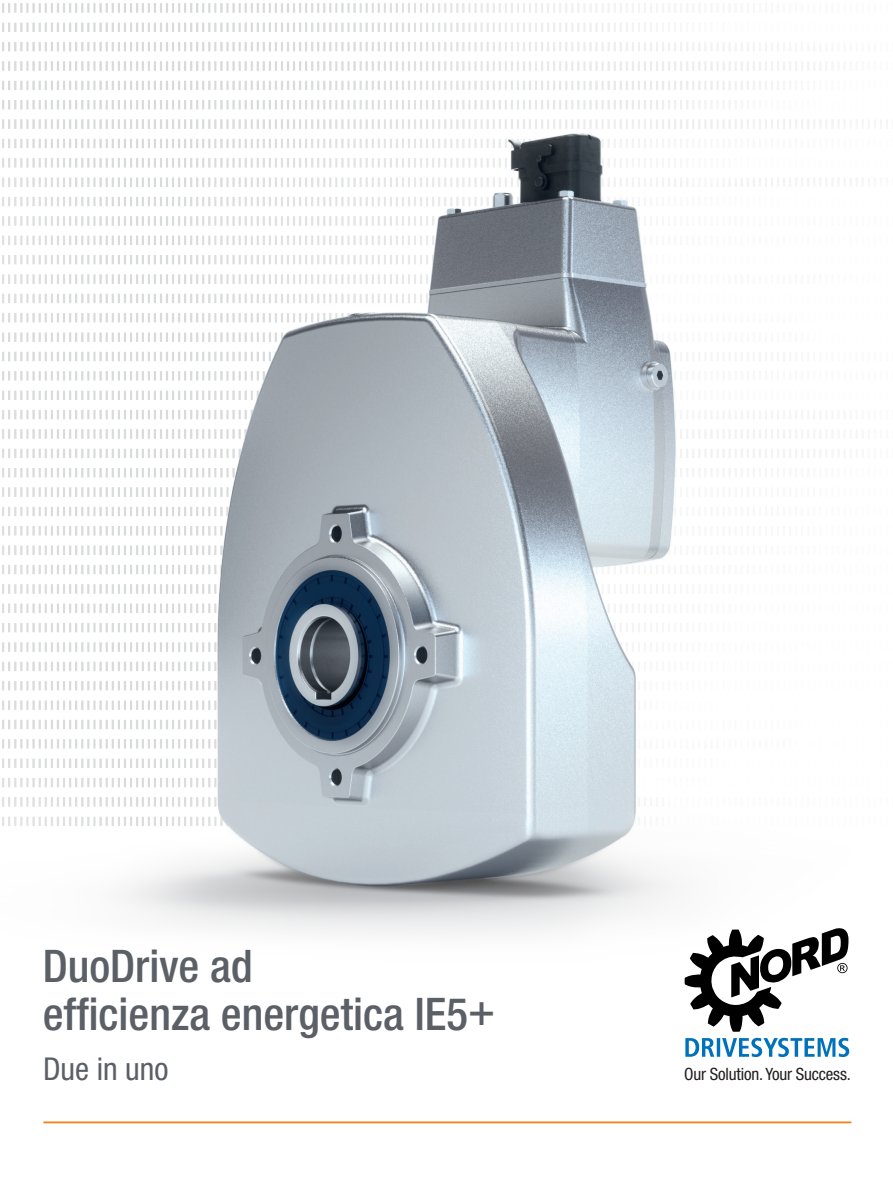
<style>
.page{position:relative;width:893px;height:1188px;background:#fff}
.page>*{position:absolute;margin:0;border:0;box-sizing:border-box;transform-origin:0 0}
.t1{font:500 condensed 45px/48px "Helvetica Neue LT Std";color:#5b5f66}
.t2{font:condensed 31.5px "Helvetica Neue LT Std";color:#5b5f66}
.t3{font:condensed 16.95px "Helvetica Neue LT Std";letter-spacing:-.01em;color:#231f20}
</style>
<div class="page">
<hr style="left:44px;top:1122px;width:807px;height:1px;background:#f58220">
<img style="left:2px;top:3px;width:885px;height:1035px">
<svg style="left:685px;top:1038px;width:164px;height:19px"></svg>
<svg style="left:685px;top:928px;width:163px;height:104px"></svg>
<p class="t1" style="left:43px;top:941px;width:454px">DuoDrive ad<br>efficienza energetica IE5+</p>
<p class="t2" style="left:43px;top:1050px;width:127px">Due in uno</p>
<p class="t3" style="left:684px;top:1064px;width:168px">Our Solution. Your Success.</p>
</div>
